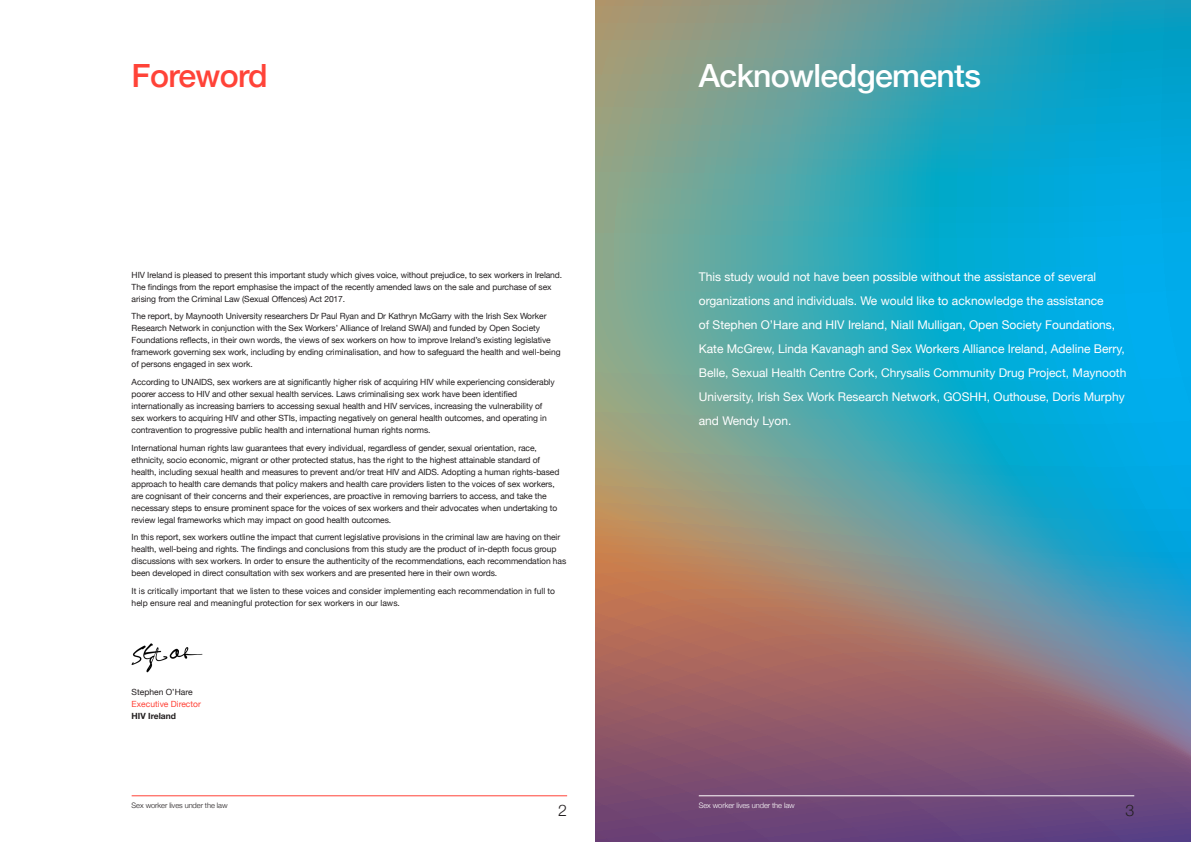
<style>
.page{position:relative;width:1191px;height:842px;background:#fff}
.page>*{position:absolute;margin:0;border:0;box-sizing:border-box;transform-origin:0 0}
.t1{font:500 32px "Helvetica Neue";letter-spacing:-.02em;color:#fff}
.t2{font:500 32px "Helvetica Neue";letter-spacing:-.02em;color:#ff4338}
.t3{font:300 16px "Helvetica Neue";color:#231f20}
.t4{font:12px/24px "Helvetica Neue";color:#fff}
.t5{font:8.5px/12px "Helvetica Neue";letter-spacing:-.01em;color:#231f20}
.t6{font:8.5px "Helvetica Neue";color:#ff4338}
.t7{font:700 8.5px "Helvetica Neue";color:#231f20}
.t8{font:300 7.5px "Helvetica Neue";letter-spacing:-.01em;color:#231f20}
.t9{font:300 7.5px "Helvetica Neue";letter-spacing:-.01em;color:#fff}
</style>
<div class="page">
<svg style="left:595px;top:0;width:596px;height:842px;background:#5790a0"></svg>
<img style="left:131px;top:643px;width:72px;height:30px">
<hr style="left:132px;top:795px;width:435px;height:1px;background:#ff4338">
<hr style="left:699px;top:795px;width:435px;height:1px;background:#fff">
<h1 class="t2" style="left:132px;top:50px;width:138px">Foreword</h1>
<p class="t5" style="left:132px;top:269px;width:432px">HIV Ireland is pleased to present this important study which gives voice, without prejudice, to sex workers in Ireland.<br>The findings from the report emphasise the impact of the recently amended laws on the sale and purchase of sex arising from the Criminal Law (Sexual Offences) Act 2017.</p>
<p class="t5" style="left:132px;top:311px;width:430px">The report, by Maynooth University researchers Dr Paul Ryan and Dr Kathryn McGarry with the Irish Sex Worker Research Network in conjunction with the Sex Workers’ Alliance of Ireland SWAI) and funded by Open Society Foundations reflects, in their own words, the views of sex workers on how to improve Ireland’s existing legislative framework governing sex work, including by ending criminalisation, and how to safeguard the health and well-being of persons engaged in sex work.</p>
<p class="t5" style="left:132px;top:376px;width:424px">According to UNAIDS, sex workers are at significantly higher risk of acquiring HIV while experiencing considerably poorer access to HIV and other sexual health services. Laws criminalising sex work have been identified internationally as increasing barriers to accessing sexual health and HIV services, increasing the vulnerability of sex workers to acquiring HIV and other STIs, impacting negatively on general health outcomes, and operating in contravention to progressive public health and international human rights norms.</p>
<p class="t5" style="left:132px;top:442px;width:429px">International human rights law guarantees that every individual, regardless of gender, sexual orientation, race, ethnicity, socio economic, migrant or other protected status, has the right to the highest attainable standard of health, including sexual health and measures to prevent and/or treat HIV and AIDS. Adopting a human rights-based approach to health care demands that policy makers and health care providers listen to the voices of sex workers, are cognisant of their concerns and their experiences, are proactive in removing barriers to access, and take the necessary steps to ensure prominent space for the voices of sex workers and their advocates when undertaking to review legal frameworks which may impact on good health outcomes.</p>
<p class="t5" style="left:132px;top:532px;width:436px">In this report, sex workers outline the impact that current legislative provisions in the criminal law are having on their health, well-being and rights. The findings and conclusions from this study are the product of in-depth focus group discussions with sex workers. In order to ensure the authenticity of the recommendations, each recommendation has been developed in direct consultation with sex workers and are presented here in their own words.</p>
<p class="t5" style="left:132px;top:586px;width:425px">It is critically important that we listen to these voices and consider implementing each recommendation in full to help ensure real and meaningful protection for sex workers in our laws.</p>
<p class="t5" style="left:132px;top:686px;width:62px">Stephen O’Hare</p>
<p class="t6" style="left:132px;top:697px;width:71px">Executive Director</p>
<p class="t7" style="left:132px;top:709px;width:46px">HIV Ireland</p>
<h1 class="t1" style="left:699px;top:50px;width:284px">Acknowledgements</h1>
<p class="t4" style="left:699px;top:266px;width:429px">This study would not have been possible without the assistance of several organizations and individuals. We would like to acknowledge the assistance<br>of Stephen O’Hare and HIV Ireland, Niall Mulligan, Open Society Foundations, Kate McGrew, Linda Kavanagh and Sex Workers Alliance Ireland, Adeline Berry, Belle, Sexual Health Centre Cork, Chrysalis Community Drug Project, Maynooth University, Irish Sex Work Research Network, GOSHH, Outhouse, Doris Murphy and Wendy Lyon.</p>
<p class="t9" style="left:699px;top:799px;width:97px">Sex worker lives under the law</p>
<p class="t8" style="left:132px;top:799px;width:97px">Sex worker lives under the law</p>
<h2 class="t3" style="left:1125px;top:797px;width:10px">3</h2>
<h2 class="t3" style="left:558px;top:797px;width:10px">2</h2>
</div>
